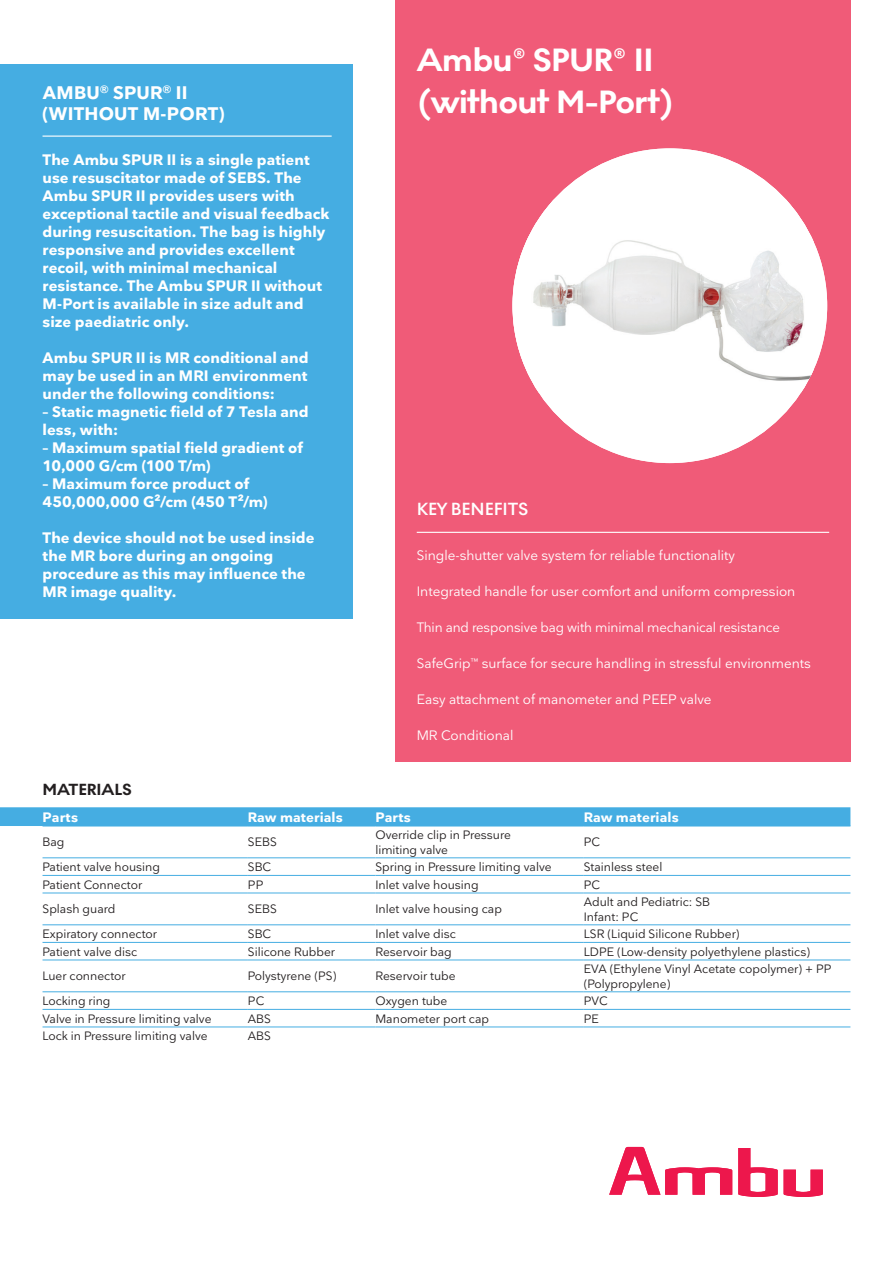
<style>
.page{position:relative;width:893px;height:1263px;background:#fff}
.page>*{position:absolute;margin:0;border:0;box-sizing:border-box;transform-origin:0 0}
.t1{font:700 33px/42px "Noir No 1";letter-spacing:-.01em;color:#fff}
.t2{font:700 18px/21px "Nationale";letter-spacing:.015em;color:#fff}
.t3{font:600 18px "Noir No 1";color:#fff}
.t4{font:700 16.5px "Noir No 1";color:#231f20}
.t5{font:700 15px/18px "Nationale";letter-spacing:.005em;color:#fff}
.t6{font:13.5px "Nationale";color:#fff}
.t7{font:700 13.5px "Nationale";letter-spacing:.01em;color:#fff}
.t8{font:12px/14.2px "Nationale";color:#231f20}
</style>
<div class="page">
<div style="left:395px;top:0;width:455px;height:761px;background:#f05b78"></div>
<div style="left:0;top:64px;width:353px;height:554px;background:#45ade2"></div>
<hr style="left:43px;top:136px;width:289px;height:1px;background:#fff">
<div style="left:512px;top:148px;width:315px;height:315px;background:#fff;border-radius:50%"></div>
<img style="left:512px;top:200px;width:302px;height:193px">
<svg style="left:784px;top:1169px;width:39px;height:28px"></svg>
<svg style="left:738px;top:1148px;width:40px;height:49px"></svg>
<svg style="left:609px;top:1147px;width:123px;height:48px"></svg>
<hr style="left:417px;top:532px;width:412px;height:1px;background:#fff">
<div style="left:0;top:807px;width:850px;height:19px;background:#45ade2"></div>
<hr style="left:43px;top:826px;width:205px;height:1px;background:#45ade2">
<hr style="left:248px;top:826px;width:127px;height:1px;background:#45ade2">
<hr style="left:375px;top:826px;width:209px;height:1px;background:#45ade2">
<hr style="left:584px;top:826px;width:266px;height:1px;background:#45ade2">
<hr style="left:43px;top:857px;width:205px;height:1px;background:#45ade2">
<hr style="left:248px;top:857px;width:127px;height:1px;background:#45ade2">
<hr style="left:375px;top:857px;width:209px;height:1px;background:#45ade2">
<hr style="left:584px;top:857px;width:266px;height:1px;background:#45ade2">
<hr style="left:43px;top:875px;width:205px;height:1px;background:#45ade2">
<hr style="left:248px;top:875px;width:127px;height:1px;background:#45ade2">
<hr style="left:375px;top:875px;width:209px;height:1px;background:#45ade2">
<hr style="left:584px;top:875px;width:266px;height:1px;background:#45ade2">
<hr style="left:43px;top:893px;width:205px;height:1px;background:#45ade2">
<hr style="left:248px;top:893px;width:127px;height:1px;background:#45ade2">
<hr style="left:375px;top:893px;width:209px;height:1px;background:#45ade2">
<hr style="left:584px;top:893px;width:266px;height:1px;background:#45ade2">
<hr style="left:43px;top:924px;width:205px;height:1px;background:#45ade2">
<hr style="left:248px;top:924px;width:127px;height:1px;background:#45ade2">
<hr style="left:375px;top:924px;width:209px;height:1px;background:#45ade2">
<hr style="left:584px;top:924px;width:266px;height:1px;background:#45ade2">
<hr style="left:43px;top:942px;width:205px;height:1px;background:#45ade2">
<hr style="left:248px;top:942px;width:127px;height:1px;background:#45ade2">
<hr style="left:375px;top:942px;width:209px;height:1px;background:#45ade2">
<hr style="left:584px;top:942px;width:266px;height:1px;background:#45ade2">
<hr style="left:43px;top:959px;width:205px;height:1px;background:#45ade2">
<hr style="left:248px;top:959px;width:127px;height:1px;background:#45ade2">
<hr style="left:375px;top:959px;width:209px;height:1px;background:#45ade2">
<hr style="left:584px;top:959px;width:266px;height:1px;background:#45ade2">
<hr style="left:43px;top:991px;width:205px;height:1px;background:#45ade2">
<hr style="left:248px;top:991px;width:127px;height:1px;background:#45ade2">
<hr style="left:375px;top:991px;width:209px;height:1px;background:#45ade2">
<hr style="left:584px;top:991px;width:266px;height:1px;background:#45ade2">
<hr style="left:43px;top:1009px;width:205px;height:1px;background:#45ade2">
<hr style="left:248px;top:1009px;width:127px;height:1px;background:#45ade2">
<hr style="left:375px;top:1009px;width:209px;height:1px;background:#45ade2">
<hr style="left:584px;top:1009px;width:266px;height:1px;background:#45ade2">
<hr style="left:43px;top:1026px;width:205px;height:1px;background:#45ade2">
<hr style="left:248px;top:1026px;width:127px;height:1px;background:#45ade2">
<hr style="left:375px;top:1026px;width:209px;height:1px;background:#45ade2">
<hr style="left:584px;top:1026px;width:266px;height:1px;background:#45ade2">
<p class="t2" style="left:43px;top:81px;width:184px">AMBU<sup>®</sup> SPUR<sup>®</sup> II (WITHOUT M-PORT)</p>
<p class="t5" style="left:43px;top:150px;width:289px">The Ambu SPUR II is a single patient use resuscitator made of SEBS. The Ambu SPUR II provides users with exceptional tactile and visual feedback during resuscitation. The bag is highly responsive and provides excellent recoil, with minimal mechanical resistance. The Ambu SPUR II without M-Port is available in size adult and size paediatric only.</p>
<p class="t5" style="left:43px;top:348px;width:268px;text-align:justify">Ambu SPUR II is MR conditional and may be used in an MRI environment under the following conditions:</p>
<p class="t5" style="left:43px;top:402px;width:268px">– Static magnetic field of 7 Tesla and less, with:</p>
<p class="t5" style="left:43px;top:438px;width:262px">– Maximum spatial field gradient of<br>10,000 G/cm (100 T/m)</p>
<p class="t5" style="left:43px;top:474px;width:227px">– Maximum force product of<br>450,000,000 G2/cm (450 T2/m)</p>
<p class="t5" style="left:43px;top:528px;width:273px">The device should not be used inside the MR bore during an ongoing procedure as this may influence the<br>MR image quality.</p>
<h1 class="t1" style="left:417px;top:39px;width:259px">Ambu® SPUR® II (without M-Port)</h1>
<p class="t3" style="left:417px;top:495px;width:113px">KEY BENEFITS</p>
<p class="t6" style="left:417px;top:547px;width:320px">Single-shutter valve system for reliable functionality</p>
<p class="t6" style="left:417px;top:583px;width:380px">Integrated handle for user comfort and uniform compression</p>
<p class="t6" style="left:417px;top:619px;width:365px">Thin and responsive bag with minimal mechanical resistance</p>
<p class="t6" style="left:417px;top:655px;width:396px">SafeGrip<sup>™</sup> surface for secure handling in stressful environments</p>
<p class="t6" style="left:417px;top:691px;width:296px">Easy attachment of manometer and PEEP valve</p>
<p class="t6" style="left:417px;top:727px;width:98px">MR Conditional</p>
<p class="t4" style="left:43px;top:776px;width:91px">MATERIALS</p>
<p class="t7" style="left:43px;top:808px;width:37px">Parts</p>
<p class="t7" style="left:248px;top:808px;width:96px">Raw materials</p>
<p class="t7" style="left:375px;top:808px;width:37px">Parts</p>
<p class="t7" style="left:584px;top:808px;width:96px">Raw materials</p>
<p class="t8" style="left:43px;top:835px;width:23px">Bag</p>
<p class="t8" style="left:248px;top:835px;width:31px">SEBS</p>
<p class="t8" style="left:375px;top:828px;width:137px">Override clip in Pressure limiting valve</p>
<p class="t8" style="left:584px;top:835px;width:18px">PC</p>
<p class="t8" style="left:43px;top:859px;width:119px">Patient valve housing</p>
<p class="t8" style="left:248px;top:859px;width:25px">SBC</p>
<p class="t8" style="left:375px;top:859px;width:178px">Spring in Pressure limiting valve</p>
<p class="t8" style="left:584px;top:859px;width:80px">Stainless steel</p>
<p class="t8" style="left:43px;top:877px;width:101px">Patient Connector</p>
<p class="t8" style="left:248px;top:877px;width:17px">PP</p>
<p class="t8" style="left:375px;top:877px;width:105px">Inlet valve housing</p>
<p class="t8" style="left:584px;top:877px;width:18px">PC</p>
<p class="t8" style="left:43px;top:902px;width:74px">Splash guard</p>
<p class="t8" style="left:248px;top:902px;width:31px">SEBS</p>
<p class="t8" style="left:375px;top:902px;width:128px">Inlet valve housing cap</p>
<p class="t8" style="left:584px;top:895px;width:128px">Adult and Pediatric: SB<br>Infant: PC</p>
<p class="t8" style="left:43px;top:926px;width:116px">Expiratory connector</p>
<p class="t8" style="left:248px;top:926px;width:25px">SBC</p>
<p class="t8" style="left:375px;top:926px;width:82px">Inlet valve disc</p>
<p class="t8" style="left:584px;top:926px;width:157px">LSR (Liquid Silicone Rubber)</p>
<p class="t8" style="left:43px;top:944px;width:96px">Patient valve disc</p>
<p class="t8" style="left:248px;top:944px;width:89px">Silicone Rubber</p>
<p class="t8" style="left:375px;top:944px;width:78px">Reservoir bag</p>
<p class="t8" style="left:584px;top:944px;width:228px">LDPE (Low-density polyethylene plastics)</p>
<p class="t8" style="left:43px;top:969px;width:85px">Luer connector</p>
<p class="t8" style="left:248px;top:969px;width:90px">Polystyrene (PS)</p>
<p class="t8" style="left:375px;top:969px;width:82px">Reservoir tube</p>
<p class="t8" style="left:584px;top:962px;width:249px">EVA (Ethylene Vinyl Acetate copolymer) + PP (Polypropylene)</p>
<p class="t8" style="left:43px;top:993px;width:70px">Locking ring</p>
<p class="t8" style="left:248px;top:993px;width:18px">PC</p>
<p class="t8" style="left:375px;top:993px;width:73px">Oxygen tube</p>
<p class="t8" style="left:584px;top:993px;width:25px">PVC</p>
<p class="t8" style="left:43px;top:1011px;width:170px">Valve in Pressure limiting valve</p>
<p class="t8" style="left:248px;top:1011px;width:25px">ABS</p>
<p class="t8" style="left:375px;top:1011px;width:115px">Manometer port cap</p>
<p class="t8" style="left:584px;top:1011px;width:17px">PE</p>
<p class="t8" style="left:43px;top:1029px;width:167px">Lock in Pressure limiting valve</p>
<p class="t8" style="left:248px;top:1029px;width:25px">ABS</p>
</div>
